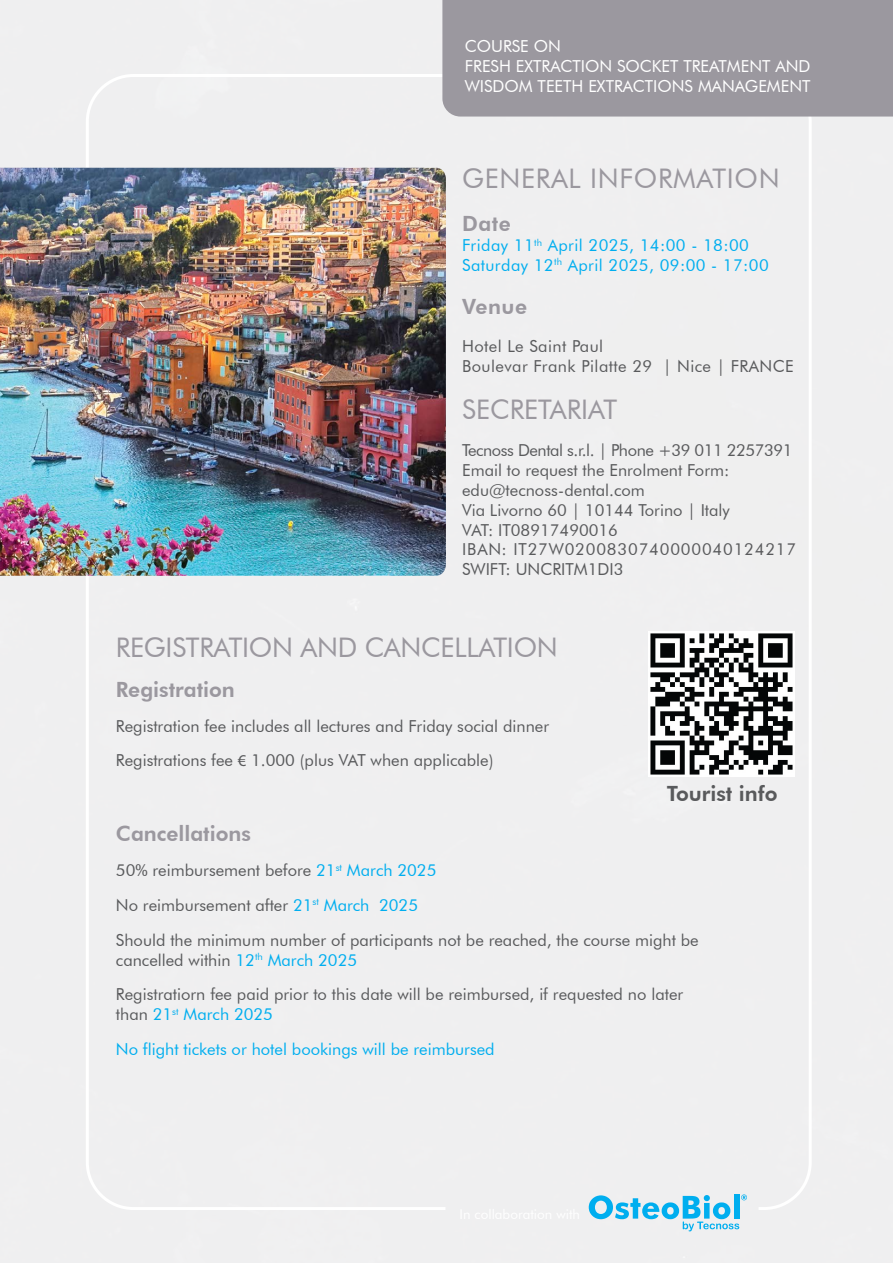
<style>
.page{position:relative;width:893px;height:1263px;background:#fff}
.page>*{position:absolute;margin:0;border:0;box-sizing:border-box;transform-origin:0 0}
.t1{font:27px "Futura BT";letter-spacing:-.01em;color:#9b989f}
.t2{font:27px "Futura BT";letter-spacing:.025em;color:#9b989f}
.t3{font:800 21px "Futura BT";color:#9b989f}
.t4{font:800 21px "Futura BT";color:#595a5c}
.t5{font:16.5px/19.8px "Futura BT";color:#595a5c}
.t6{font:16.5px/19.8px "Futura BT";color:#fff}
.t7{font:16.5px/19.8px "Futura BT";letter-spacing:.025em;color:#00aeef}
.t8{font:16.5px/34.8px "Futura BT";color:#00aeef}
.t9{font:16.5px/19.8px "Futura BT";letter-spacing:.025em;color:#595a5c}
.s1{font-family:"Myriad Pro"}
.s2{color:#00aeef}
.s3{color:#595a5c}
</style>
<div class="page">
<div style="left:84px;top:72px;width:729px;height:1139px;background:#efeff0"></div>
<svg style="left:589px;top:1194px;width:158px;height:37px"></svg>
<img style="left:0;top:168px;width:446px;height:408px">
<div style="left:442px;top:0;width:451px;height:117px;background:#9b989f"></div>
<img style="left:649px;top:631px;width:145px;height:146px">
<p class="t6" style="left:465px;top:37px;width:347px">COURSE ON<br>FRESH EXTRACTION SOCKET TREATMENT AND<br>WISDOM TEETH EXTRACTIONS MANAGEMENT</p>
<h1 class="t2" style="left:462px;top:162px;width:319px">GENERAL INFORMATION</h1>
<p class="t3" style="left:462px;top:211px;width:50px">Date</p>
<p class="t7" style="left:462px;top:235px;width:308px">Friday 11<sup>th</sup> April 2025, 14:00 - 18:00<br>Saturday 12<sup>th</sup> April 2025, 09:00 - 17:00</p>
<p class="t3" style="left:462px;top:294px;width:67px">Venue</p>
<p class="t9" style="left:462px;top:336px;width:333px">Hotel Le Saint Paul<br>Boulevar Frank Pilatte 29 | Nice | FRANCE</p>
<h1 class="t1" style="left:462px;top:393px;width:157px">SECRETARIAT</h1>
<p class="t5" style="left:462px;top:441px;width:336px">Tecnoss Dental s.r.l. | Phone +39 011 2257391<br>Email to request the Enrolment Form: edu@tecnoss-dental.com<br>Via Livorno 60 | 10144 Torino | Italy<br>VAT: IT08917490016<br>IBAN: IT27W0200830740000040124217<br>SWIFT: UNCRITM1DI3</p>
<h1 class="t1" style="left:116px;top:630px;width:443px">REGISTRATION AND CANCELLATION</h1>
<p class="t3" style="left:116px;top:676px;width:120px">Registration</p>
<p class="t5" style="left:116px;top:708px;width:435px;line-height:34.8px">Registration fee includes all lectures and Friday social dinner<br>Registrations fee <span class="s1">€</span> 1.000 (plus VAT when applicable)</p>
<p class="t4" style="left:667px;top:781px;width:112px">Tourist info</p>
<p class="t3" style="left:116px;top:821px;width:137px">Cancellations</p>
<p class="t5" style="left:116px;top:853px;width:584px;line-height:34.8px">50% reimbursement before <span class="s2">21</span><sup>st</sup> <span class="s2">March 2025<br></span>No reimbursement after <span class="s2">21</span><sup>st</sup> <span class="s2">March 2025<br></span>Should the minimum number of participants not be reached, the course might be</p>
<p class="t5" style="left:116px;top:942px;width:569px;line-height:34.8px">cancelled within <span class="s2">12</span><sup>th</sup> <span class="s2">March 2025<br></span>Registratiorn fee paid prior to this date will be reimbursed, if requested no later</p>
<p class="t8" style="left:116px;top:997px;width:380px"><span class="s3">than</span> 21<sup>st</sup> March 2025<br>No flight tickets or hotel bookings will be reimbursed</p>
</div>
